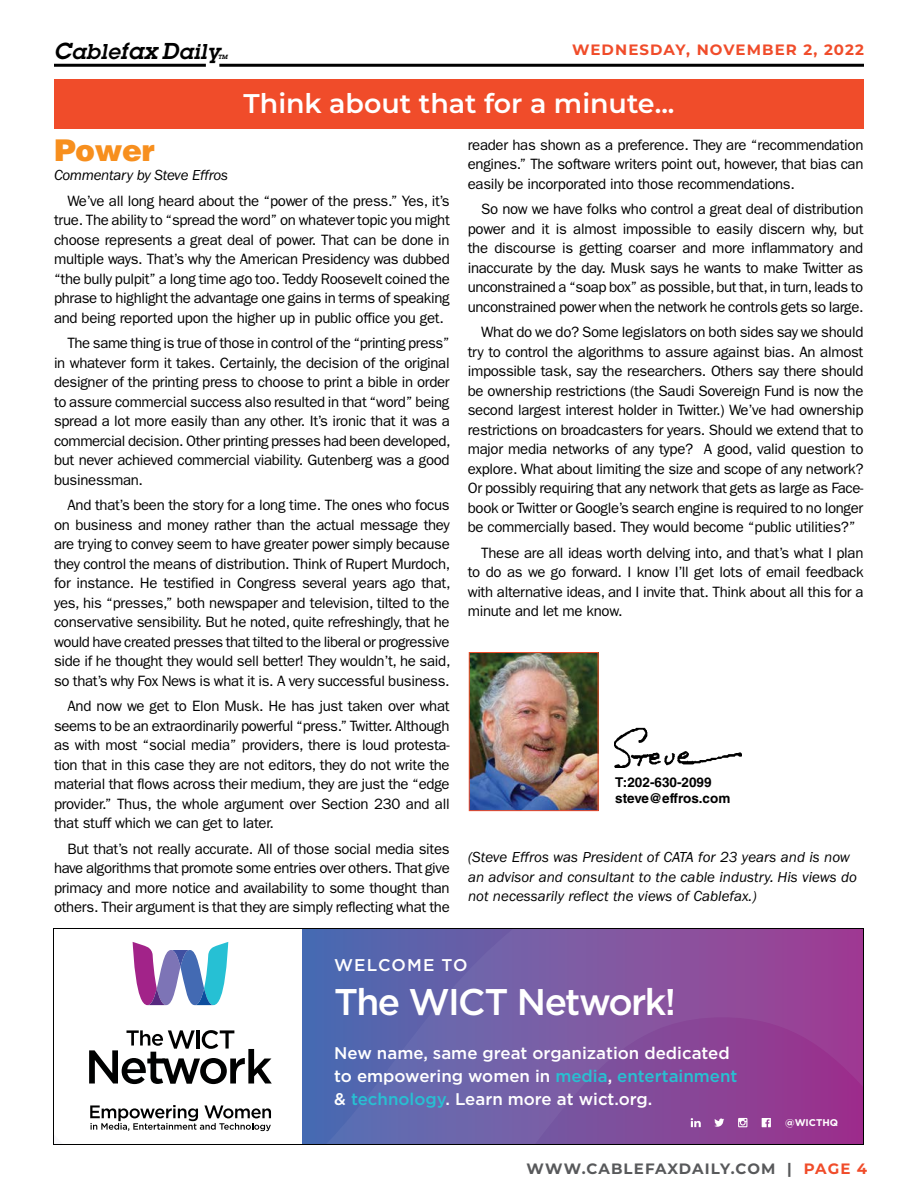
<style>
.page{position:relative;width:918px;height:1188px;background:#fff}
.page>*{position:absolute;margin:0;border:0;box-sizing:border-box;transform-origin:0 0}
.t1{font:500 37.05px "Gotham";letter-spacing:-.045em;color:#fff}
.t2{font:900 30px "Helvetica LT Std";letter-spacing:-.02em;color:#f78f1e}
.t3{font:600 27px "Montserrat";color:#fff}
.t4{font:italic 600 21px "Lubalin Graph Std";letter-spacing:.03em;color:#000}
.t5{font:500 16.95px "Gotham";letter-spacing:.06em;color:#fff}
.t6{font:500 16.8px/23px "Gotham";color:#fff}
.t7{font:15px/19.5px "ITC Franklin Gothic Std";letter-spacing:-.02em;color:#000;text-align:justify}
.t8{font:italic 15px/19.5px "ITC Franklin Gothic Std";color:#000}
.t9{font:700 15px "Montserrat";letter-spacing:.075em;color:#58595b}
.t10{font:700 15px "Montserrat";letter-spacing:.075em;color:#f04c2a}
.t11{font:italic 15px "ITC Franklin Gothic Std";letter-spacing:-.02em;color:#000}
.t12{font:700 13.5px/16.2px "Helvetica LT Std";color:#000}
.t13{font:700 9.75px "Gotham";color:#fff}
.t14{font:italic 600 6px "Lubalin Graph Std";color:#000}
.s1{font-size:22.5px}
.s2{color:#28c0d2}
.s3{color:#f04c2a}
</style>
<div class="page">
<div style="left:54px;top:79px;width:810px;height:50px;background:#f04c2a"></div>
<hr style="left:219px;top:64px;width:645px;height:3px;background:#000">
<hr style="left:54px;top:64px;width:152px;height:3px;background:#000">
<svg style="left:132px;top:930px;width:730px;height:213px;background:#8b6cae"></svg>
<svg style="left:133px;top:942px;width:95px;height:63px"></svg>
<svg style="left:89px;top:1030px;width:183px;height:54px"></svg>
<svg style="left:90px;top:1105px;width:181px;height:26px"></svg>
<svg style="left:691px;top:1118px;width:10px;height:9px"></svg>
<svg style="left:714px;top:1119px;width:10px;height:8px"></svg>
<svg style="left:738px;top:1118px;width:9px;height:9px"></svg>
<svg style="left:762px;top:1118px;width:9px;height:9px"></svg>
<div style="left:53px;top:928px;width:811px;height:217px;border:1px solid #000"></div>
<img style="left:471px;top:654px;width:125px;height:155px">
<div style="left:469px;top:652px;width:129px;height:159px;border:1px solid #f04c2a"></div>
<img style="left:614px;top:728px;width:128px;height:39px">
<h3 class="t4" style="left:54px;top:38px;width:167px"><span class="s1">C</span>able<span class="s1">fax D</span>aily</h3>
<p class="t14" style="left:218px;top:53px;width:11px">TM</p>
<p class="t10" style="left:572px;top:39px;width:293px">WEDNESDAY, NOVEMBER 2, 2022</p>
<h3 class="t3" style="left:244px;top:84px;width:432px">Think about that for a minute...</h3>
<h2 class="t2" style="left:54px;top:130px;width:102px">Power</h2>
<p class="t11" style="left:54px;top:167px;width:175px">Commentary by Steve Effros</p>
<p class="t7" style="left:54px;top:191px;width:397px;text-indent:14px">We’ve all long heard about the “power of the press.” Yes, it’s true. The ability to “spread the word” on whatever topic you might choose represents a great deal of power. That can be done in multiple ways. That’s why the American Presidency was dubbed “the bully pulpit” a long time ago too. Teddy Roosevelt coined the phrase to highlight the advantage one gains in terms of speaking and being reported upon the higher up in public office you get.</p>
<p class="t7" style="left:54px;top:334px;width:398px;text-indent:14px">The same thing is true of those in control of the “printing press” in whatever form it takes. Certainly, the decision of the original designer of the printing press to choose to print a bible in order to assure commercial success also resulted in that “word” being spread a lot more easily than any other. It’s ironic that it was a commercial decision. Other printing presses had been developed, but never achieved commercial viability. Gutenberg was a good businessman.</p>
<p class="t7" style="left:54px;top:496px;width:398px;text-indent:14px">And that’s been the story for a long time. The ones who focus on business and money rather than the actual message they are trying to convey seem to have greater power simply because they control the means of distribution. Think of Rupert Murdoch, for instance. He testified in Congress several years ago that, yes, his “presses,” both newspaper and television, tilted to the conservative sensibility. But he noted, quite refreshingly, that he would have created presses that tilted to the liberal or progressive side if he thought they would sell better! They wouldn’t, he said, so that’s why Fox News is what it is. A very successful business.</p>
<p class="t7" style="left:54px;top:697px;width:397px;text-indent:14px">And now we get to Elon Musk. He has just taken over what seems to be an extraordinarily powerful “press.” Twitter. Although as with most “social media” providers, there is loud protesta&shy;tion that in this case they are not editors, they do not write the material that flows across their medium, they are just the “edge provider.” Thus, the whole argument over Section 230 and all that stuff which we can get to later.</p>
<p class="t7" style="left:54px;top:839px;width:397px;text-indent:14px">But that’s not really accurate. All of those social media sites have algorithms that promote some entries over others. That give primacy and more notice and availability to some thought than others. Their argument is that they are simply reflecting what the</p>
<p class="t7" style="left:468px;top:135px;width:397px">reader has shown as a preference. They are “recommendation engines.” The software writers point out, however, that bias can easily be incorporated into those recommendations.</p>
<p class="t7" style="left:468px;top:199px;width:397px;text-indent:13px">So now we have folks who control a great deal of distribution power and it is almost impossible to easily discern why, but the discourse is getting coarser and more inflammatory and inaccurate by the day. Musk says he wants to make Twitter as unconstrained a “soap box” as possible, but that, in turn, leads to unconstrained power when the network he controls gets so large.</p>
<p class="t7" style="left:468px;top:322px;width:397px;text-indent:13px">What do we do? Some legislators on both sides say we should try to control the algorithms to assure against bias. An almost impossible task, say the researchers. Others say there should be ownership restrictions (the Saudi Sovereign Fund is now the second largest interest holder in Twitter.) We’ve had ownership restrictions on broadcasters for years. Should we extend that to major media networks of any type? A good, valid question to explore. What about limiting the size and scope of any network?<br>Or possibly requiring that any network that gets as large as Face&shy;book or Twitter or Google’s search engine is required to no longer be commercially based. They would become “public utilities?”</p>
<p class="t7" style="left:468px;top:543px;width:397px;text-indent:13px">These are all ideas worth delving into, and that’s what I plan to do as we go forward. I know I’ll get lots of email feedback with alternative ideas, and I invite that. Think about all this for a minute and let me know.</p>
<p class="t12" style="left:615px;top:774px;width:117px">T:202-630-2099 steve@effros.com</p>
<p class="t8" style="left:468px;top:848px;width:391px">(Steve Effros was President of CATA for 23 years and is now an advisor and consultant to the cable industry. His views do not necessarily reflect the views of Cablefax.)</p>
<p class="t5" style="left:334px;top:954px;width:135px">WELCOME TO</p>
<h1 class="t1" style="left:334px;top:978px;width:343px">The WICT Network!</h1>
<p class="t6" style="left:334px;top:1041px;width:405px">New name, same great organization dedicated to empowering women in <span class="s2">media</span>, <span class="s2">entertainment </span>&amp; <span class="s2">technology</span>. Learn more at wict.org.</p>
<p class="t13" style="left:785px;top:1116px;width:55px">@WICTHQ</p>
<p class="t9" style="left:527px;top:1158px;width:342px">WWW.CABLEFAXDAILY.COM | <span class="s3">PAGE 4</span></p>
</div>
